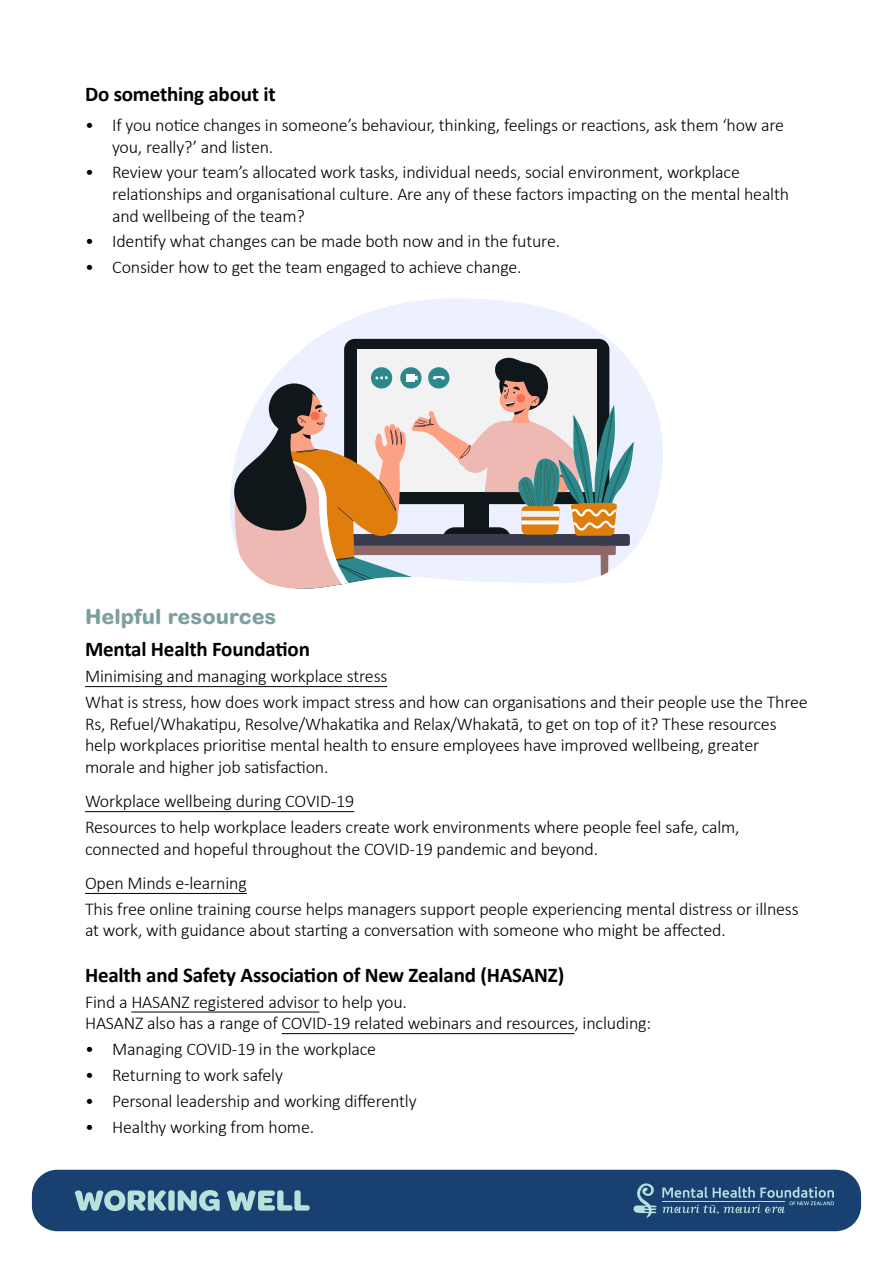
<style>
.page{position:relative;width:893px;height:1263px;background:#fff}
.page>*{position:absolute;margin:0;border:0;box-sizing:border-box;transform-origin:0 0}
.t1{font:700 21px "Calibri";letter-spacing:-.01em;color:#000}
.t2{font:800 21px "Arial Rounded MT Pro";color:#7d9f9d}
.t3{font:300 18px/21.6px "Calibri";letter-spacing:-.01em;color:#000}
</style>
<div class="page">
<div style="left:32px;top:1170px;width:829px;height:61px;background:#184070;border-radius:26px"></div>
<svg style="left:75px;top:1190px;width:91px;height:21px"></svg>
<div style="left:168px;top:1190px;width:7px;height:21px;background:#b8e1dc;border-radius:3px"></div>
<svg style="left:178px;top:1190px;width:42px;height:21px"></svg>
<svg style="left:227px;top:1190px;width:83px;height:21px"></svg>
<svg style="left:633px;top:1183px;width:201px;height:34px"></svg>
<svg style="left:296px;top:298px;width:367px;height:251px;fill:#edf0ff"></svg>
<div style="left:344px;top:339px;width:265px;height:165px;background:#10171b;border-radius:11px"></div>
<div style="left:357px;top:350px;width:239px;height:142px;background:#f2f2f2"></div>
<svg style="left:230px;top:355px;width:404px;height:234px"></svg>
<hr style="left:85px;top:686px;width:302px;height:1px;background:#000">
<hr style="left:85px;top:811px;width:269px;height:1px;background:#000">
<hr style="left:85px;top:893px;width:162px;height:1px;background:#000">
<hr style="left:131px;top:1012px;width:188px;height:1px;background:#000">
<hr style="left:282px;top:1033px;width:292px;height:1px;background:#000">
<p class="t1" style="left:85px;top:81px;width:192px">Do something about it</p>
<p class="t3" style="left:112px;top:114px;width:673px;text-indent:-27px">• If you notice changes in someone’s behaviour, thinking, feelings or reactions, ask them ‘how are you, really?’ and listen.</p>
<p class="t3" style="left:112px;top:161px;width:679px;text-indent:-27px">• Review your team’s allocated work tasks, individual needs, social environment, workplace relationships and organisational culture. Are any of these factors impacting on the mental health and wellbeing of the team?</p>
<p class="t3" style="left:85px;top:230px;width:477px">• Identify what changes can be made both now and in the future.</p>
<p class="t3" style="left:85px;top:256px;width:438px">• Consider how to get the team engaged to achieve change.</p>
<p class="t2" style="left:85px;top:604px;width:193px">Helpful resources</p>
<p class="t1" style="left:85px;top:636px;width:226px">Mental Health Foundation</p>
<p class="t3" style="left:85px;top:663px;width:724px;line-height:25.8px">Minimising and managing workplace stress<br>What is stress, how does work impact stress and how can organisations and their people use the Three</p>
<p class="t3" style="left:85px;top:713px;width:693px">Rs, Refuel/Whakatipu, Resolve/Whakatika and Relax/Whakatā, to get on top of it? These resources help workplaces prioritise mental health to ensure employees have improved wellbeing, greater morale and higher job satisfaction.</p>
<p class="t3" style="left:85px;top:788px;width:656px;line-height:25.8px">Workplace wellbeing during COVID-19<br>Resources to help workplace leaders create work environments where people feel safe, calm,</p>
<p class="t3" style="left:85px;top:831px;width:515px;line-height:34.3px">connected and hopeful throughout the COVID-19 pandemic and beyond.<br>Open Minds e-learning</p>
<p class="t3" style="left:85px;top:898px;width:715px">This free online training course helps managers support people experiencing mental distress or illness at work, with guidance about starting a conversation with someone who might be affected.</p>
<p class="t1" style="left:85px;top:962px;width:481px">Health and Safety Association of New Zealand (HASANZ)</p>
<p class="t3" style="left:85px;top:990px;width:568px">Find a HASANZ registered advisor to help you.<br>HASANZ also has a range of COVID-19 related webinars and resources, including:</p>
<p class="t3" style="left:85px;top:1038px;width:293px">• Managing COVID-19 in the workplace</p>
<p class="t3" style="left:85px;top:1064px;width:199px">• Returning to work safely</p>
<p class="t3" style="left:85px;top:1090px;width:333px">• Personal leadership and working differently</p>
<p class="t3" style="left:85px;top:1115px;width:231px">• Healthy working from home.</p>
</div>
